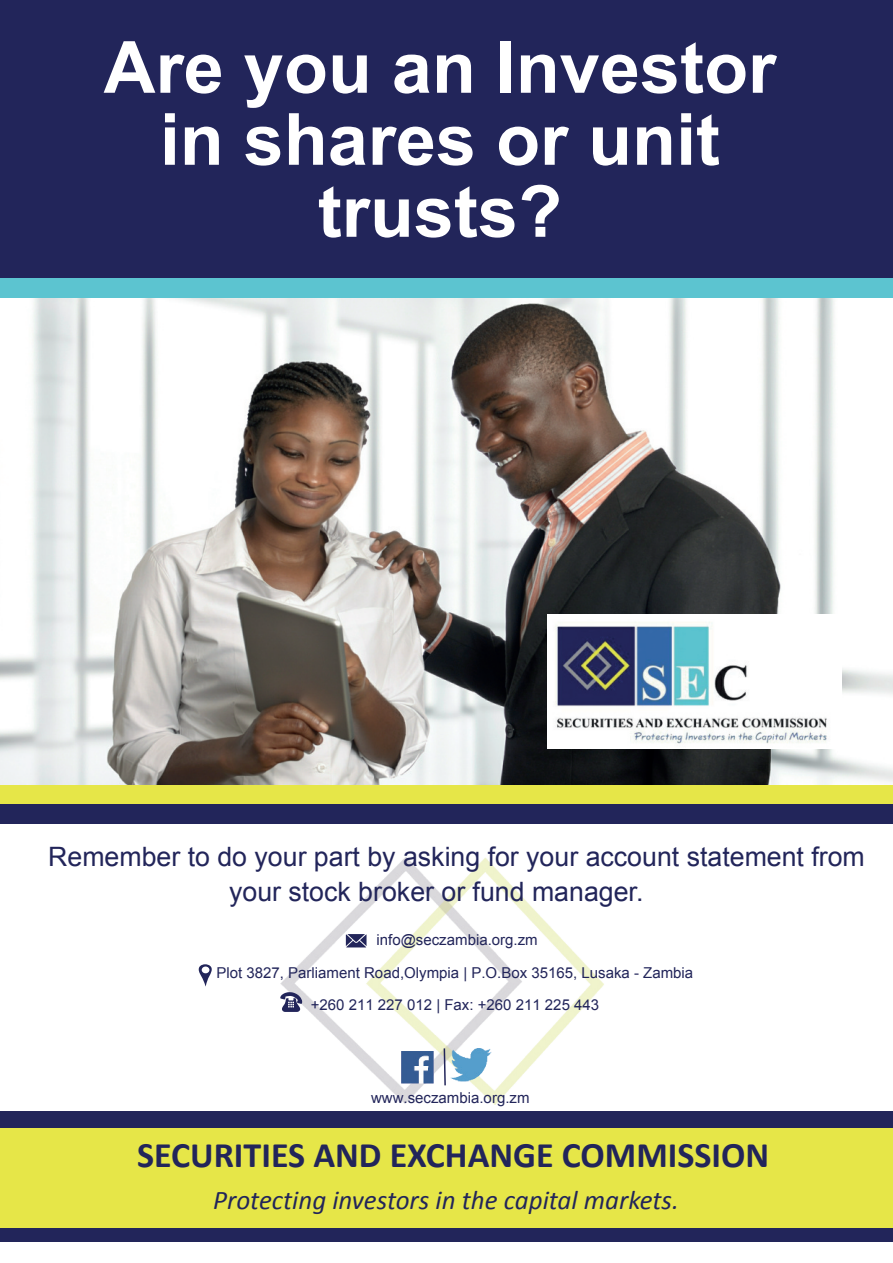
<style>
.page{position:relative;width:893px;height:1263px;background:#fff}
.page>*{position:absolute;margin:0;border:0;box-sizing:border-box;transform-origin:0 0}
.t1{font:700 72px/72px "Arial";color:#fff;text-align:center}
.t2{font:700 36px "Calibri";color:#22255a}
.t3{font:italic 27px "Calibri";color:#22255a}
.t4{font:26.7px/35.2px "Arial";color:#22255a}
.t5{font:15px/32.2px "Arial";color:#22255a;text-align:center}
</style>
<div class="page">
<div style="left:0;top:1111px;width:893px;height:131px;background:#22255a"></div>
<div style="left:0;top:1127px;width:893px;height:100px;background:#e6e648"></div>
<div style="left:0;top:0;width:893px;height:823px;background:#22255a"></div>
<div style="left:0;top:278px;width:893px;height:81px;background:#5cc4d0"></div>
<div style="left:0;top:723px;width:893px;height:81px;background:#e6e648"></div>
<img style="left:0;top:298px;width:893px;height:486px">
<img style="left:281px;top:857px;width:323px;height:247px">
<img style="left:548px;top:615px;width:293px;height:133px">
<svg style="left:346px;top:934px;width:21px;height:13px"></svg>
<svg style="left:280px;top:992px;width:22px;height:20px"></svg>
<svg style="left:198px;top:964px;width:14px;height:22px"></svg>
<img style="left:402px;top:1051px;width:31px;height:32px">
<img style="left:451px;top:1048px;width:40px;height:33px">
<svg style="left:444px;top:1048px;width:2px;height:37px"></svg>
<p class="t1" style="left:104px;top:34px;width:674px">Are you an Investor in shares or unit trusts?</p>
<p class="t4" style="left:229px;top:839px;width:637px;text-indent:-181px">Remember to do your part by asking for your account statement from your stock broker or fund manager.</p>
<p class="t5" style="left:217px;top:924px;width:478px">info@seczambia.org.zm<br>Plot 3827, Parliament Road,Olympia | P.O.Box 35165, Lusaka - Zambia +260 211 227 012 | Fax: +260 211 225 443</p>
<p class="t5" style="left:371px;top:1081px;width:160px">www.seczambia.org.zm</p>
<p class="t2" style="left:137px;top:1132px;width:634px">SECURITIES AND EXCHANGE COMMISSION</p>
<p class="t3" style="left:213px;top:1182px;width:467px">Protecting investors in the capital markets.</p>
</div>
